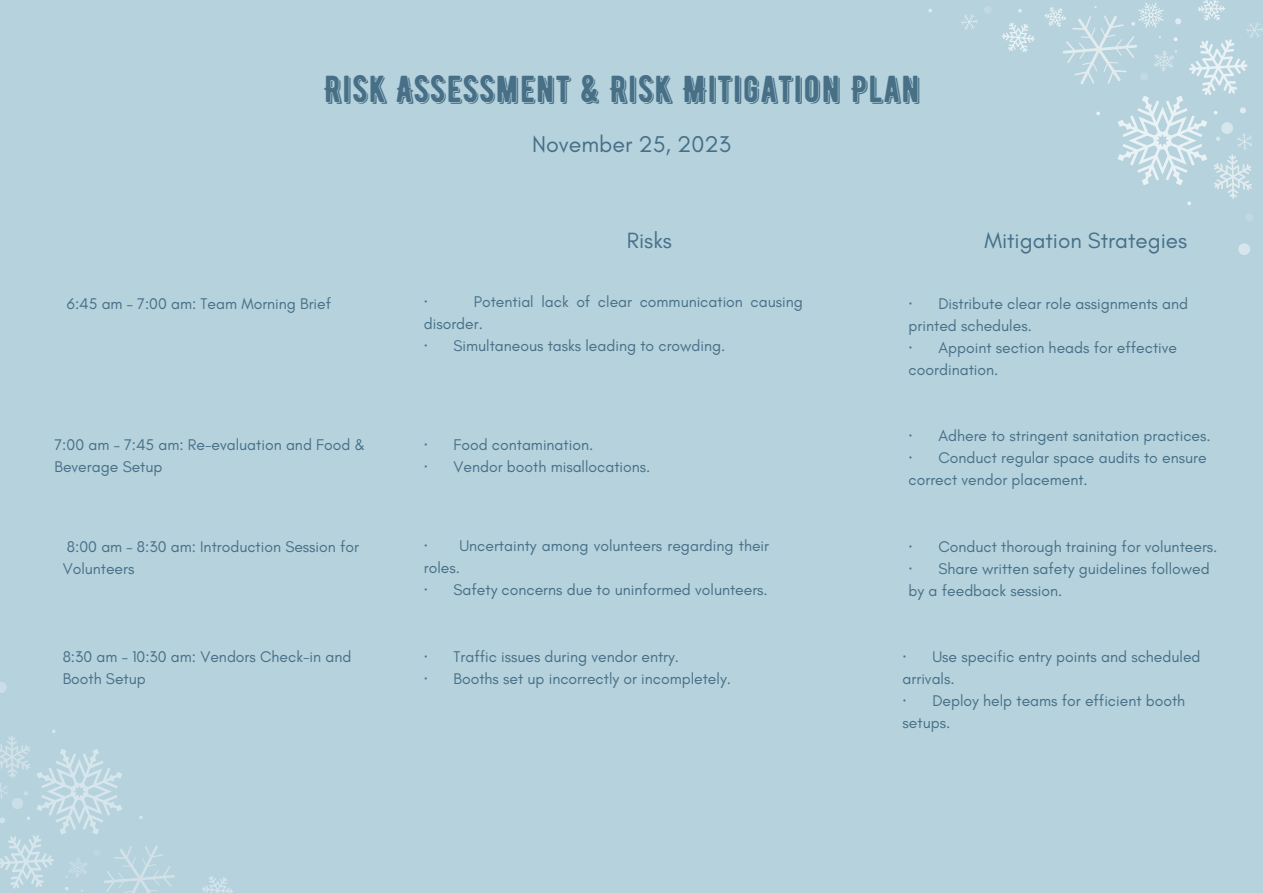
<style>
.page{position:relative;width:1263px;height:893px;background:#b5d2dd}
.page>*{position:absolute;margin:0;border:0;box-sizing:border-box;transform-origin:0 0}
.t1{font:37.5px "BERNIER Shade";color:#476f86}
.t2{font:23.25px "Glacial Indifference";color:#476f86}
.t3{font:22.5px "Glacial Indifference";color:#476f86}
.t4{font:15.75px/21.9px "Glacial Indifference";color:#476f86}
.t5{font:15.75px "Noto Sans";color:#476f86}
.s1{font-family:"Noto Sans"}
</style>
<div class="page">
<svg style="left:961px;top:14px;width:17px;height:16px"></svg>
<svg style="left:1018px;top:9px;width:4px;height:4px"></svg>
<svg style="left:928px;top:9px;width:4px;height:3px"></svg>
<svg style="left:1246px;top:214px;width:7px;height:7px"></svg>
<svg style="left:984px;top:6px;width:7px;height:7px"></svg>
<svg style="left:1238px;top:243px;width:12px;height:12px"></svg>
<svg style="left:1002px;top:23px;width:33px;height:29px"></svg>
<svg style="left:1044px;top:0;width:219px;height:205px"></svg>
<svg style="left:0;top:682px;width:7px;height:11px"></svg>
<svg style="left:202px;top:876px;width:31px;height:17px"></svg>
<svg style="left:0;top:730px;width:175px;height:163px"></svg>
<p class="t1" style="left:323px;top:66px;width:599px">RISK ASSESSMENT &amp; RISK MITIGATION PLAN</p>
<p class="t2" style="left:532px;top:129px;width:200px">November 25, 2023</p>
<p class="t4" style="left:67px;top:292px;width:266px">6:45 am – 7:00 am: Team Morning Brief</p>
<p class="t3" style="left:627px;top:227px;width:46px">Risks</p>
<p class="t3" style="left:984px;top:227px;width:204px">Mitigation Strategies</p>
<p class="t4" style="left:424px;top:291px;width:381px;text-indent:50px">Potential lack of clear communication causing disorder.</p>
<p class="t4" style="left:424px;top:335px;width:303px"><span class="s1">·</span> Simultaneous tasks leading to crowding.</p>
<p class="t5" style="left:424px;top:290px;width:6px">·</p>
<p class="t4" style="left:909px;top:292px;width:281px"><span class="s1">·</span> Distribute clear role assignments and printed schedules.</p>
<p class="t4" style="left:909px;top:336px;width:270px"><span class="s1">·</span> Appoint section heads for effective coordination.</p>
<p class="t4" style="left:55px;top:433px;width:312px">7:00 am – 7:45 am: Re-evaluation and Food &amp;<br>Beverage Setup</p>
<p class="t4" style="left:424px;top:433px;width:171px"><span class="s1">·</span> Food contamination.</p>
<p class="t4" style="left:424px;top:455px;width:228px"><span class="s1">·</span> Vendor booth misallocations.</p>
<p class="t4" style="left:63px;top:535px;width:298px">8:00 am – 8:30 am: Introduction Session for<br>Volunteers</p>
<p class="t4" style="left:424px;top:535px;width:347px"><span class="s1">·</span> Uncertainty among volunteers regarding their roles.</p>
<p class="t4" style="left:424px;top:579px;width:346px"><span class="s1">·</span> Safety concerns due to uninformed volunteers.</p>
<p class="t4" style="left:63px;top:646px;width:290px">8:30 am – 10:30 am: Vendors Check-in and<br>Booth Setup</p>
<p class="t4" style="left:424px;top:646px;width:257px"><span class="s1">·</span> Traffic issues during vendor entry.</p>
<p class="t4" style="left:424px;top:668px;width:309px"><span class="s1">·</span> Booths set up incorrectly or incompletely.</p>
<p class="t4" style="left:909px;top:425px;width:304px"><span class="s1">·</span> Adhere to stringent sanitation practices.</p>
<p class="t4" style="left:909px;top:447px;width:299px"><span class="s1">·</span> Conduct regular space audits to ensure correct vendor placement.</p>
<p class="t4" style="left:909px;top:535px;width:310px"><span class="s1">·</span> Conduct thorough training for volunteers.</p>
<p class="t4" style="left:909px;top:557px;width:303px"><span class="s1">·</span> Share written safety guidelines followed by a feedback session.</p>
<p class="t4" style="left:902px;top:646px;width:299px"><span class="s1">·</span> Use specific entry points and scheduled arrivals.</p>
<p class="t4" style="left:902px;top:690px;width:284px"><span class="s1">·</span> Deploy help teams for efficient booth setups.</p>
</div>
